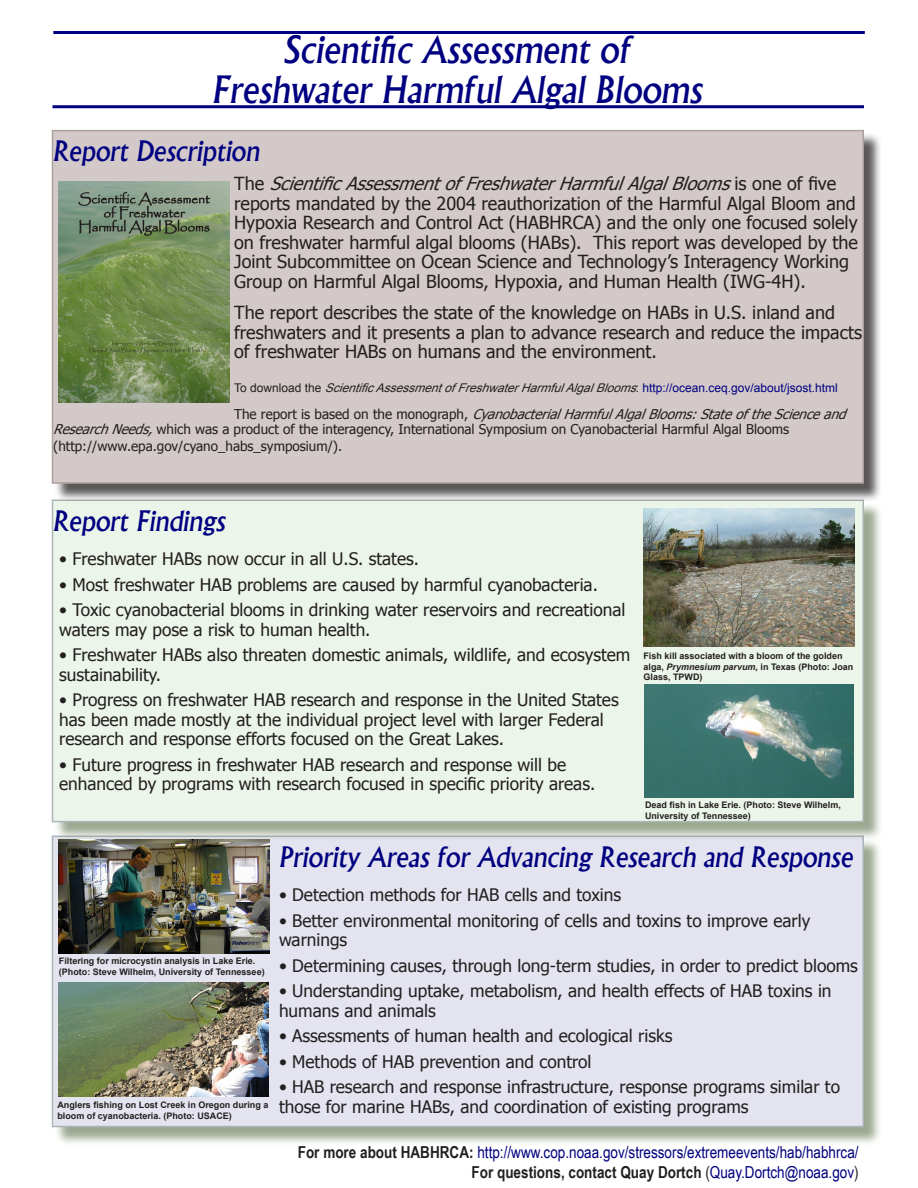
<style>
.page{position:relative;width:918px;height:1188px;background:#fff}
.page>*{position:absolute;margin:0;border:0;box-sizing:border-box;transform-origin:0 0}
.t1{font:italic 500 36px/40.5px "Albertus";color:#000080;text-align:center}
.t2{font:italic 500 27px "Albertus";color:#000080}
.fact_sheet_text_box{font:18px/19.5px "Tahoma";color:#231f20}
.fact_sheet_text_box-2{font:17.25px/19.5px "Tahoma";color:#231f20}
.t3{font:16.5px "Arial Narrow";color:#000080}
.t4{font:700 16.5px "Arial Narrow";color:#231f20}
.subtext{font:13.5px/15px "Tahoma";color:#231f20}
.fact_sheet_text_box-3{font:italic 12px "Arial";color:#231f20}
.t5{font:700 9px/10.5px "Arial";color:#231f20}
.s1{font-style:italic}
.s2{font-style:normal}
.s3{font-style:normal;color:#000080}
.s4{font-weight:700;color:#231f20}
.s5{font-weight:400}
.s6{font-weight:400;color:#000080}
</style>
<div class="page">
<div style="left:54px;top:838px;width:860px;height:314px;background:#7c8d6d;opacity:.75"></div>
<div style="left:52px;top:836px;width:811px;height:290px;background:#e4e4f0"></div>
<div style="left:54px;top:502px;width:842px;height:345px;background:#7c8d6d;opacity:.75"></div>
<div style="left:52px;top:500px;width:811px;height:322px;background:#ecf5ea"></div>
<hr style="left:53px;top:31px;width:812px;height:3px;background:#000080">
<hr style="left:53px;top:105px;width:811px;height:3px;background:#000080">
<div style="left:54px;top:132px;width:864px;height:378px;background:#231f20;opacity:.75"></div>
<div style="left:52px;top:131px;width:811px;height:352px;background:#d2c9c8"></div>
<div style="left:52px;top:130px;width:812px;height:354px;border:2px solid #aea09e"></div>
<img style="left:58px;top:182px;width:171px;height:221px">
<img style="left:644px;top:508px;width:211px;height:138px">
<img style="left:58px;top:839px;width:212px;height:115px">
<img style="left:645px;top:685px;width:209px;height:113px">
<img style="left:58px;top:982px;width:211px;height:114px">
<p class="t1" style="left:213px;top:30px;width:492px">Scientific Assessment of<br>Freshwater Harmful Algal Blooms</p>
<p class="t2" style="left:53px;top:134px;width:209px">Report Description</p>
<p class="fact_sheet_text_box" style="left:234px;top:173px;width:625px">T h e <span class="s1">ScientificAssessmentofFreshwaterHarmfulAlgalBlooms</span>i s o n e o f fi v e reports mandated by the 2004 reauthorization of the Harmful Algal Bloom and Hypoxia Research and Control Act (HABHRCA) and the only one focused solely on freshwater harmful algal blooms (HABs). This report was developed by the Joint Subcommittee on Ocean Science and Technology’s Interagency Working Group on Harmful Algal Blooms, Hypoxia, and Human Health (IWG-4H).</p>
<p class="fact_sheet_text_box" style="left:234px;top:302px;width:629px">The report describes the state of the knowledge on HABs in U.S. inland and freshwaters and it presents a plan to advance research and reduce the impacts of freshwater HABs on humans and the environment.</p>
<p class="fact_sheet_text_box-3" style="left:234px;top:380px;width:605px"><span class="s2">To download the</span> ScientificAssessmentofFreshwaterHarmfulAlgalBlooms<span class="s2">:</span> <span class="s3">http://ocean.ceq.gov/about/jsost.html</span></p>
<p class="subtext" style="left:53px;top:406px;width:800px;text-indent:181px">T h e r e p o r t i s b a s e d o n t h e m o n o g r a p h , <span class="s1">CyanobacterialHarmfulAlgalBlooms:StateoftheScienceand<br>ResearchNeeds,</span>which was a product of the interagency, International Symposium on Cyanobacterial Harmful Algal Blooms</p>
<p class="subtext" style="left:53px;top:438px;width:290px">(http://www.epa.gov/cyano_habs_symposium/).</p>
<p class="t2" style="left:53px;top:504px;width:174px">Report Findings</p>
<p class="fact_sheet_text_box-2" style="left:59px;top:548px;width:361px">• Freshwater HABs now occur in all U.S. states.</p>
<p class="fact_sheet_text_box-2" style="left:59px;top:574px;width:540px">• Most freshwater HAB problems are caused by harmful cyanobacteria.</p>
<p class="fact_sheet_text_box-2" style="left:59px;top:599px;width:568px">• Toxic cyanobacterial blooms in drinking water reservoirs and recreational waters may pose a risk to human health.</p>
<p class="fact_sheet_text_box-2" style="left:59px;top:644px;width:573px">• Freshwater HABs also threaten domestic animals, wildlife, and ecosystem sustainability.</p>
<p class="fact_sheet_text_box-2" style="left:59px;top:689px;width:561px">• Progress on freshwater HAB research and response in the United States has been made mostly at the individual project level with larger Federal research and response efforts focused on the Great Lakes.</p>
<p class="fact_sheet_text_box-2" style="left:59px;top:754px;width:538px">• Future progress in freshwater HAB research and response will be enhanced by programs with research focused in specific priority areas.</p>
<p class="t5" style="left:644px;top:651px;width:211px">Fish kill associated with a bloom of the golden alga, <span class="s1">Prymnesium parvum,</span> in Texas (Photo: Joan<br>Glass, TPWD)</p>
<p class="t5" style="left:645px;top:800px;width:197px">Dead fish in Lake Erie. (Photo: Steve Wilhelm,<br>University of Tennessee)</p>
<p class="t5" style="left:59px;top:956px;width:207px">Filtering for microcystin analysis in Lake Erie. (Photo: Steve Wilhelm, University of Tennessee)</p>
<p class="t5" style="left:57px;top:1100px;width:213px">Anglers fishing on Lost Creek in Oregon during a bloom of cyanobacteria. (Photo: USACE)</p>
<p class="t2" style="left:279px;top:840px;width:576px">Priority Areas for Advancing Research and Response</p>
<p class="fact_sheet_text_box-2" style="left:279px;top:884px;width:344px">• Detection methods for HAB cells and toxins</p>
<p class="fact_sheet_text_box-2" style="left:279px;top:910px;width:533px">• Better environmental monitoring of cells and toxins to improve early warnings</p>
<p class="fact_sheet_text_box-2" style="left:279px;top:955px;width:580px">• Determining causes, through long-term studies, in order to predict blooms</p>
<p class="fact_sheet_text_box-2" style="left:279px;top:980px;width:554px">• Understanding uptake, metabolism, and health effects of HAB toxins in humans and animals</p>
<p class="fact_sheet_text_box-2" style="left:279px;top:1025px;width:395px">• Assessments of human health and ecological risks</p>
<p class="fact_sheet_text_box-2" style="left:279px;top:1051px;width:314px">• Methods of HAB prevention and control</p>
<p class="fact_sheet_text_box-2" style="left:279px;top:1076px;width:563px">• HAB research and response infrastructure, response programs similar to those for marine HABs, and coordination of existing programs</p>
<p class="t3" style="left:298px;top:1140px;width:562px"><span class="s4">For more about HABHRCA:</span> http://www.cop.noaa.gov/stressors/extremeevents/hab/habhrca/</p>
<p class="t4" style="left:472px;top:1160px;width:389px">For questions, contact Quay Dortch <span class="s5">(</span><span class="s6">Quay.Dortch@noaa.gov</span><span class="s5">)</span></p>
</div>
